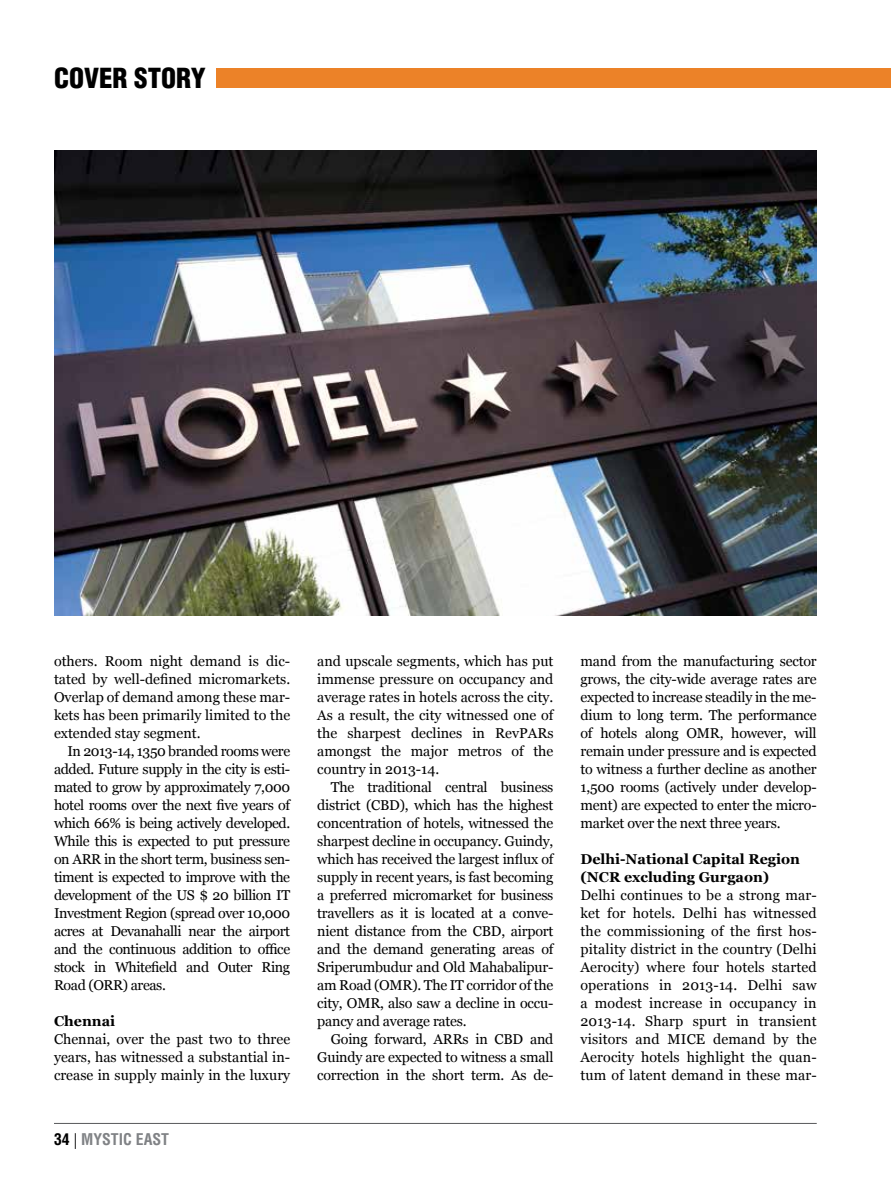
<style>
.page{position:relative;width:891px;height:1188px;background:#fff}
.page>*{position:absolute;margin:0;border:0;box-sizing:border-box;transform-origin:0 0}
.t1{font:900 condensed 27px "Helvetica LT Std";color:#000}
.t2{font:700 condensed 15.75px "Helvetica LT Std";color:#808285}
.t3{font:14.25px/18px "Georgia";letter-spacing:-.005em;color:#000;text-align:justify}
.t4{font:700 14.25px/18px "Georgia";color:#000}
.s1{color:#000}
.s2{font-weight:300;font-stretch:normal;color:#000}
</style>
<div class="page">
<hr style="left:54px;top:1123px;width:763px;height:1px;background:#58595b">
<div style="left:216px;top:69px;width:675px;height:19px;background:#ec8228"></div>
<img style="left:54px;top:151px;width:763px;height:465px">
<h1 class="t1" style="left:54px;top:61px;width:153px">COVER STORY</h1>
<p class="t3" style="left:54px;top:652px;width:238px">others. Room night demand is dic&shy;tated by well-defined micromarkets.<br>Overlap of demand among these mar&shy;kets has been primarily limited to the extended stay segment.</p>
<p class="t3" style="left:54px;top:742px;width:238px;text-indent:13px">In 2013-14, 1350 branded rooms were added. Future supply in the city is esti&shy;mated to grow by approximately 7,000 hotel rooms over the next five years of which 66% is being actively developed.<br>While this is expected to put pressure on ARR in the short term, business sen&shy;timent is expected to improve with the development of the US $ 20 billion IT Investment Region (spread over 10,000 acres at Devanahalli near the airport and the continuous addition to office stock in Whitefield and Outer Ring Road (ORR) areas.</p>
<p class="t4" style="left:54px;top:1012px;width:63px">Chennai</p>
<p class="t3" style="left:54px;top:1030px;width:238px">Chennai, over the past two to three years, has witnessed a substantial in&shy;crease in supply mainly in the luxury</p>
<p class="t2" style="left:54px;top:1130px;width:117px"><span class="s1">34</span> <span class="s2">|</span> MYSTIC EAST</p>
<p class="t3" style="left:317px;top:652px;width:238px">and upscale segments, which has put immense pressure on occupancy and average rates in hotels across the city.<br>As a result, the city witnessed one of the sharpest declines in RevPARs amongst the major metros of the country in 2013-14.</p>
<p class="t3" style="left:317px;top:778px;width:238px;text-indent:13px">The traditional central business district (CBD), which has the highest concentration of hotels, witnessed the sharpest decline in occupancy. Guindy, which has received the largest influx of supply in recent years, is fast becoming a preferred micromarket for business travellers as it is located at a conve&shy;nient distance from the CBD, airport and the demand generating areas of Sriperumbudur and Old Mahabalipur&shy;am Road (OMR). The IT corridor of the city, OMR, also saw a decline in occu&shy;pancy and average rates.</p>
<p class="t3" style="left:317px;top:1030px;width:238px;text-indent:13px">Going forward, ARRs in CBD and Guindy are expected to witness a small correction in the short term. As de-</p>
<p class="t3" style="left:581px;top:652px;width:238px">mand from the manufacturing sector grows, the city-wide average rates are expected to increase steadily in the me&shy;dium to long term. The performance of hotels along OMR, however, will remain under pressure and is expected to witness a further decline as another 1,500 rooms (actively under develop&shy;ment) are expected to enter the micro&shy;market over the next three years.</p>
<p class="t4" style="left:581px;top:850px;width:221px">Delhi-National Capital Region (NCR excluding Gurgaon)</p>
<p class="t3" style="left:581px;top:886px;width:238px">Delhi continues to be a strong mar&shy;ket for hotels. Delhi has witnessed the commissioning of the first hos&shy;pitality district in the country (Delhi Aerocity) where four hotels started operations in 2013-14. Delhi saw a modest increase in occupancy in 2013-14. Sharp spurt in transient visitors and MICE demand by the Aerocity hotels highlight the quan&shy;tum of latent demand in these mar-</p>
</div>
